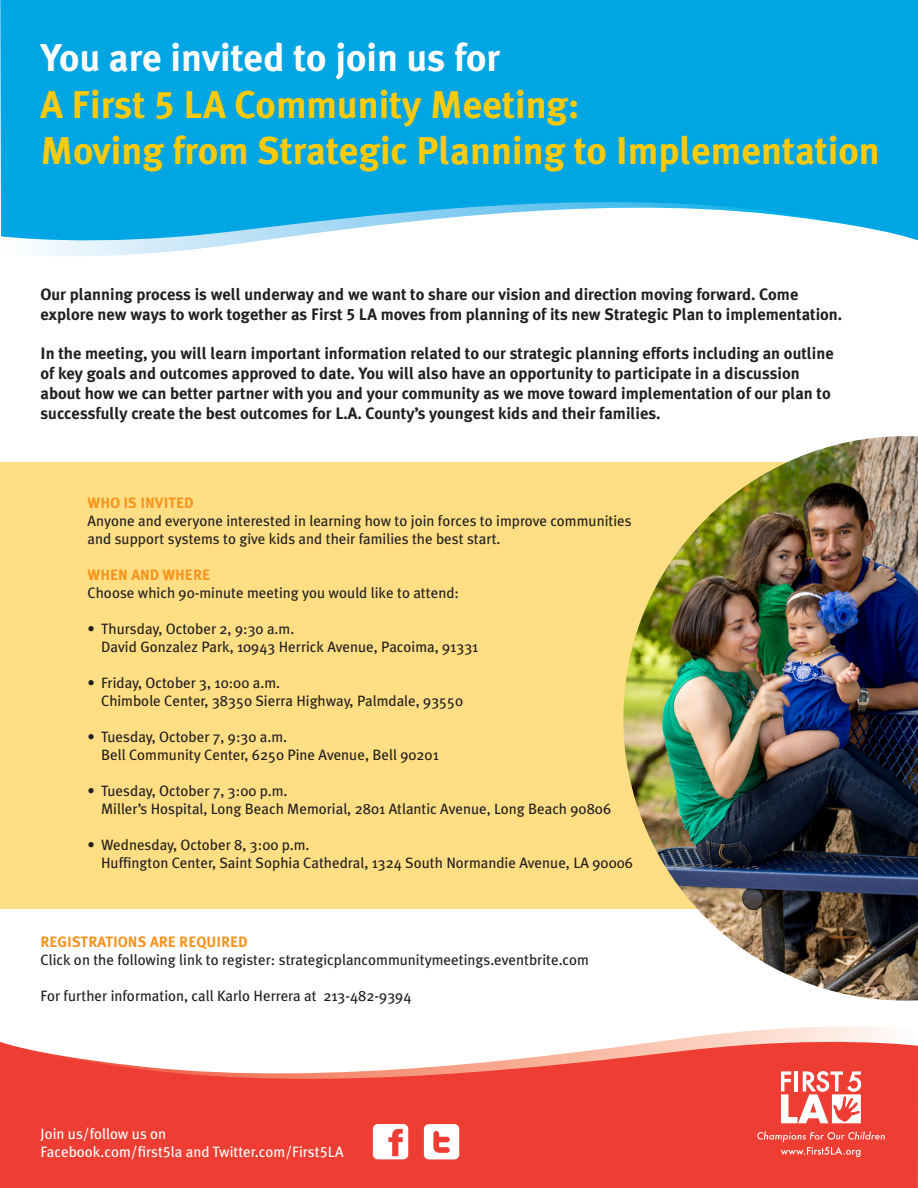
<style>
.page{position:relative;width:918px;height:1188px;background:#fff}
.page>*{position:absolute;margin:0;border:0;box-sizing:border-box;transform-origin:0 0}
.t1{font:700 38.7px "Meta Plus";color:#feca0a}
.t2{font:700 38.7px "Meta Plus";color:#fff}
.t3{font:700 16.5px/19.8px "Meta Plus";color:#231f20}
.t4{font:15px/18px "Meta Plus";color:#231f20}
.t5{font:15px "Meta Plus";color:#fff}
.t6{font:700 15px "Meta Plus";color:#f7931d}
.s1{font-family:"Meta Plus Bold Caps";font-weight:400}
.s2{font-family:"Meta Plus Book Caps"}
</style>
<div class="page">
<div style="left:0;top:462px;width:918px;height:447px;background:#ffde84"></div>
<svg style="left:36px;top:248px;width:167px;height:8px"></svg>
<svg style="left:0;top:0;width:918px;height:248px;background:#1aaee5"></svg>
<svg style="left:720px;top:1026px;width:167px;height:8px"></svg>
<svg style="left:0;top:1034px;width:918px;height:154px;background:#f16057"></svg>
<svg style="left:781px;top:1071px;width:80px;height:52px"></svg>
<svg style="left:757px;top:1131px;width:128px;height:26px;background:#f0574f"></svg>
<svg style="left:373px;top:1124px;width:35px;height:35px"></svg>
<svg style="left:424px;top:1124px;width:35px;height:35px"></svg>
<img style="left:623px;top:436px;width:295px;height:565px">
<p class="t2" style="left:40px;top:36px;width:461px">You are invited to join us for</p>
<p class="t1" style="left:40px;top:82px;width:541px">A First <span class="s1">5</span> LA Community Meeting:</p>
<p class="t1" style="left:40px;top:128px;width:841px">Moving from Strategic Planning to Implementation</p>
<p class="t3" style="left:40px;top:284px;width:803px">Our planning process is well underway and we want to share our vision and direction moving forward. Come explore new ways to work together as First <span class="s1">5</span> LA moves from planning of its new Strategic Plan to implementation.</p>
<p class="t3" style="left:40px;top:344px;width:795px">In the meeting, you will learn important information related to our strategic planning efforts including an outline of key goals and outcomes approved to date. You will also have an opportunity to participate in a discussion about how we can better partner with you and your community as we move toward implementation of our plan to successfully create the best outcomes for L.A. County’s youngest kids and their families.</p>
<p class="t6" style="left:88px;top:494px;width:108px">WHO IS INVITED</p>
<p class="t4" style="left:88px;top:512px;width:546px">Anyone and everyone interested in learning how to join forces to improve communities and support systems to give kids and their families the best start.</p>
<p class="t6" style="left:88px;top:566px;width:124px">WHEN AND WHERE</p>
<p class="t4" style="left:88px;top:584px;width:373px">Choose which 90-minute meeting you would like to attend:</p>
<p class="t4" style="left:101px;top:620px;width:379px;text-indent:-14px">• Thursday, October 2, 9:30 a.m.<br>David Gonzalez Park, 10943 Herrick Avenue, Pacoima, 91331</p>
<p class="t4" style="left:101px;top:674px;width:363px;text-indent:-14px">• Friday, October 3, 10:00 a.m.<br>Chimbole Center, 38350 Sierra Highway, Palmdale, 93550</p>
<p class="t4" style="left:101px;top:728px;width:339px;text-indent:-14px">• Tuesday, October 7, 9:30 a.m.<br>Bell Community Center, 6250 Pine Avenue, Bell 90201</p>
<p class="t4" style="left:101px;top:782px;width:512px;text-indent:-14px">• Tuesday, October 7, 3:00 p.m.<br>Miller’s Hospital, Long Beach Memorial, 2801 Atlantic Avenue, Long Beach 90806</p>
<p class="t4" style="left:101px;top:836px;width:533px;text-indent:-14px">• Wednesday, October 8, 3:00 p.m.<br>Huffington Center, Saint Sophia Cathedral, 1324 South Normandie Avenue, LA 90006</p>
<p class="t6" style="left:40px;top:933px;width:209px">REGISTRATIONS ARE REQUIRED</p>
<p class="t4" style="left:40px;top:951px;width:550px">Click on the following link to register: strategicplancommunitymeetings.eventbrite.com</p>
<p class="t4" style="left:40px;top:987px;width:372px">For further information, call Karlo Herrera at 213-482-9394</p>
<p class="t5" style="left:40px;top:1125px;width:127px">Join us/follow us on</p>
<p class="t5" style="left:40px;top:1143px;width:305px">Facebook.com/first<span class="s2">5</span>la and Twitter.com/First<span class="s2">5</span>LA</p>
</div>
